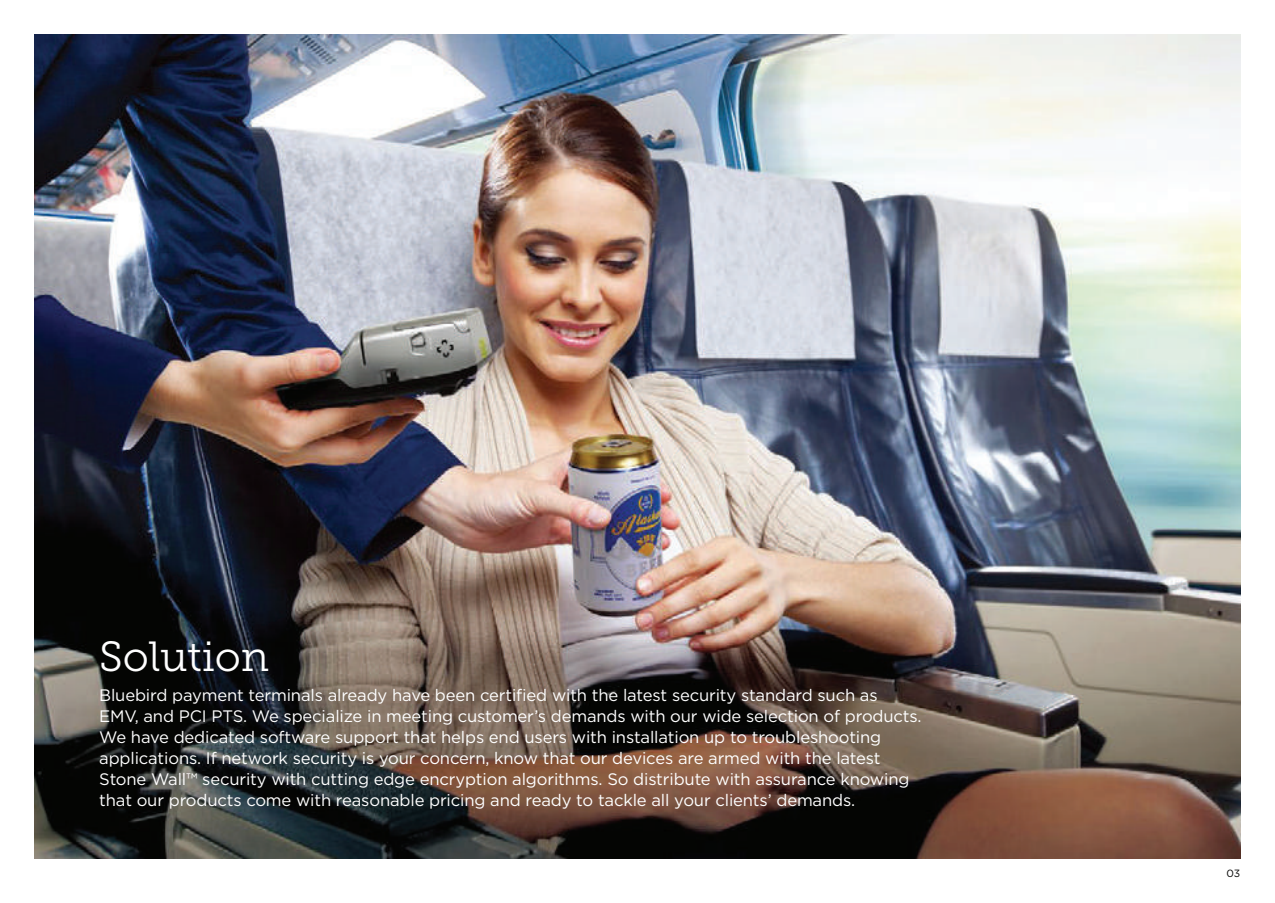
<style>
.page{position:relative;width:1275px;height:903px;background:#fff}
.page>*{position:absolute;margin:0;border:0;box-sizing:border-box;transform-origin:0 0}
.t1{font:42px "Museo Slab 300";color:#fff}
.t2{font:16.62px/21px "Gotham";letter-spacing:-.01em;color:#fff}
.t3{font:10.5px "Gotham";color:#050504}
</style>
<div class="page">
<img style="left:35px;top:35px;width:1205px;height:823px">
<h1 class="t1" style="left:99px;top:633px;width:171px">Solution</h1>
<p class="t2" style="left:99px;top:684px;width:824px">Bluebird payment terminals already have been certified with the latest security standard such as<br>EMV, and PCI PTS. We specialize in meeting customer’s demands with our wide selection of products.<br>We have dedicated software support that helps end users with installation up to troubleshooting applications. If network security is your concern, know that our devices are armed with the latest Stone Wall™ security with cutting edge encryption algorithms. So distribute with assurance knowing that our products come with reasonable pricing and ready to tackle all your clients’ demands.</p>
<p class="t3" style="left:1226px;top:867px;width:15px">03</p>
</div>
